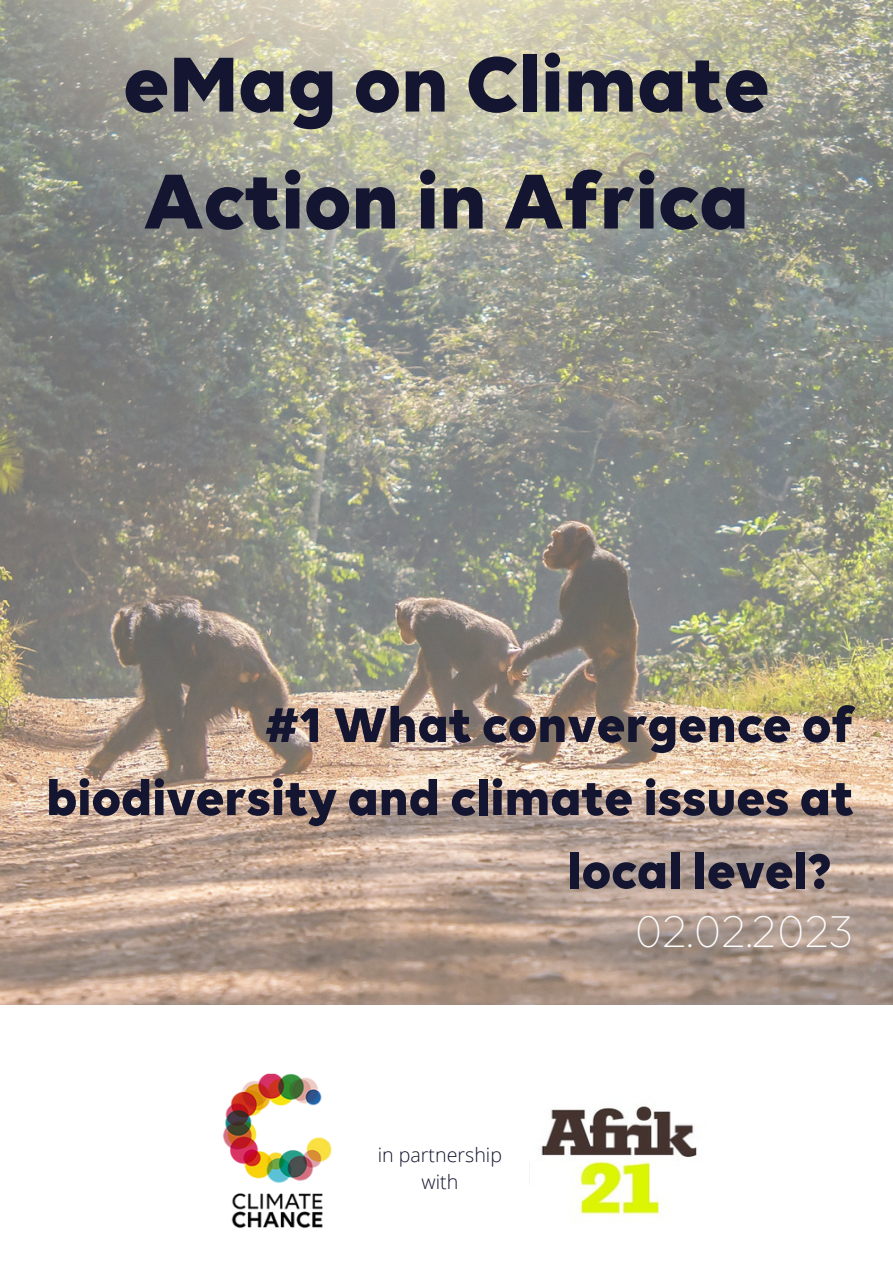
<style>
.page{position:relative;width:893px;height:1264px;background:#fff}
.page>*{position:absolute;margin:0;border:0;box-sizing:border-box;transform-origin:0 0}
.t1{font:700 83.85px/116.9px "Volte";color:#141530}
.t2{font:700 52.5px "Volte";color:#141530}
.t3{font:300 48px "Volte";color:#fff}
.t4{font:300 19.65px/27px "Open Sans";color:#141530;text-align:center}
</style>
<div class="page">
<img style="left:0;top:0;width:892px;height:1004px">
<img style="left:222px;top:1073px;width:110px;height:155px">
<img style="left:529px;top:1106px;width:168px;height:112px">
<h1 class="t1" style="left:123px;top:32px;width:647px">eMag on Climate<br>Action in Africa</h1>
<p class="t2" style="left:265px;top:702px;width:589px">#1 What convergence of</p>
<p class="t2" style="left:46px;top:775px;width:809px">biodiversity and climate issues at</p>
<p class="t2" style="left:567px;top:848px;width:267px">local level?</p>
<p class="t4" style="left:377px;top:1141px;width:126px">in partnership with</p>
<p class="t3" style="left:634px;top:910px;width:221px">02.02.2023</p>
</div>
